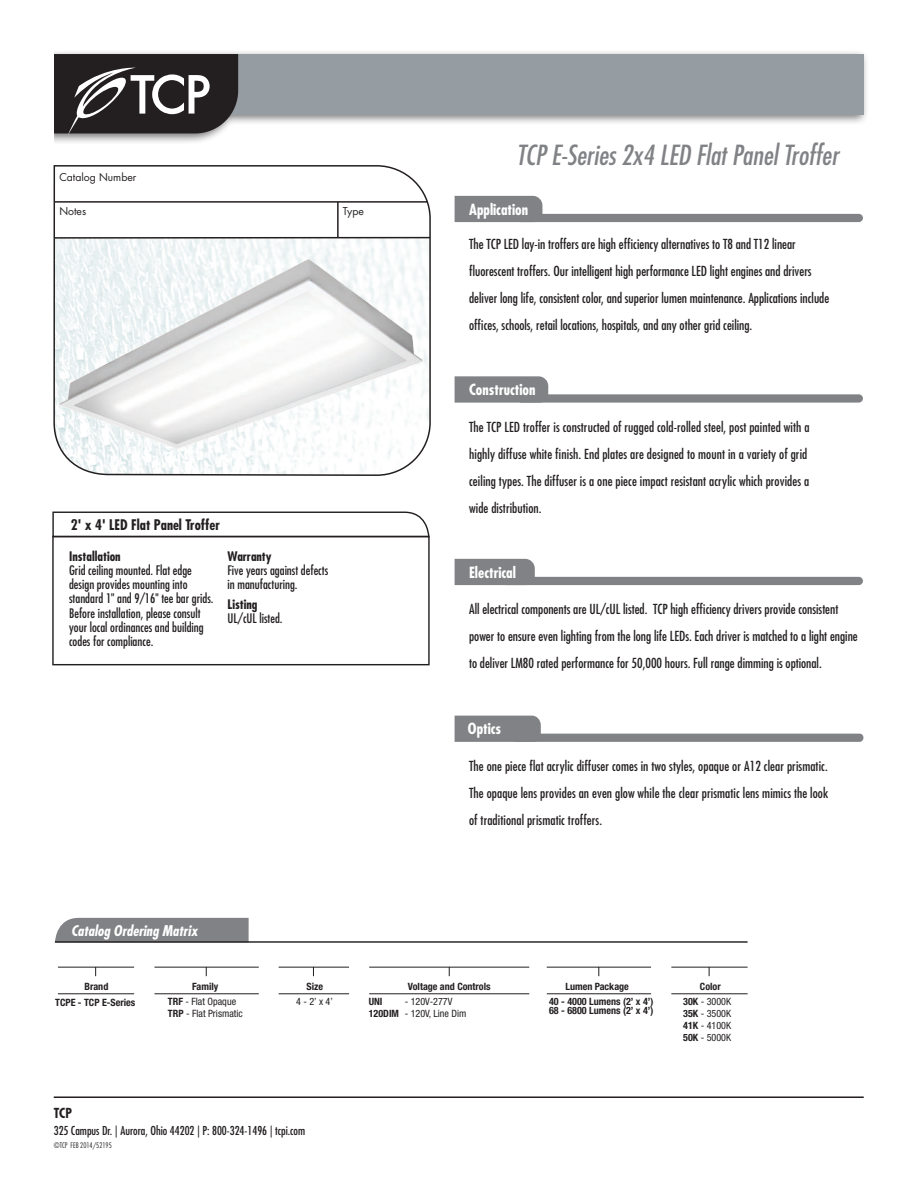
<style>
.page{position:relative;width:918px;height:1188px;background:#fff}
.page>*{position:absolute;margin:0;border:0;box-sizing:border-box;transform-origin:0 0}
.t1{font:italic condensed 27px "Futura Std";color:#808285}
.t2{font:700 condensed 15px "Futura Std";color:#fff}
.t3{font:italic 700 condensed 14.4px "Futura Std";color:#fff}
.t4{font:700 condensed 14.25px "Futura Std";color:#231f20}
.t5{font:condensed 13.5px/27px "Futura Std";color:#231f20}
.t6{font:700 condensed 13.5px "Futura Std";color:#231f20}
.t7{font:condensed 12.9px/14.2px "Futura Std";color:#231f20}
.t8{font:700 condensed 12.9px "Futura Std";color:#231f20}
.t9{font:condensed 12px "Futura Std";color:#231f20}
.t10{font:10.5px "Futura Std";color:#231f20}
.t11{font:700 condensed 10.05px/15px "Helvetica Neue LT Std";color:#231f20}
.t12{font:condensed 10.05px/12.1px "Helvetica Neue LT Std";color:#231f20}
.t13{font:300 condensed 7.5px "Futura Std";color:#231f20}
.s1{font-weight:700}
.s2{font-weight:400}
</style>
<div class="page">
<hr style="left:54px;top:1096px;width:810px;height:2px;background:#231f20">
<div style="left:42px;top:49px;width:827px;height:96px;background:#231f20;opacity:.6"></div>
<div style="left:74px;top:54px;width:790px;height:60px;background:#959ca2"></div>
<svg style="left:54px;top:54px;width:184px;height:81px;background:#474445"></svg>
<div style="left:14px;top:44px;width:40px;height:108px;background:#fff"></div>
<svg style="left:53px;top:165px;width:378px;height:83px"></svg>
<div style="left:455px;top:559px;width:80px;height:26px;background:#808285"></div>
<div style="left:502px;top:577px;width:361px;height:8px;background:#808285;border-radius:4px"></div>
<div style="left:455px;top:196px;width:87px;height:26px;background:#808285"></div>
<div style="left:517px;top:214px;width:346px;height:8px;background:#808285;border-radius:4px"></div>
<svg style="left:455px;top:376px;width:93px;height:27px;background:#848689"></svg>
<div style="left:517px;top:394px;width:346px;height:9px;background:#808285;border-radius:4px"></div>
<div style="left:455px;top:716px;width:86px;height:26px;background:#808285"></div>
<div style="left:512px;top:734px;width:351px;height:8px;background:#808285;border-radius:4px"></div>
<div style="left:52px;top:536px;width:378px;height:129px;border:1px solid #231f20"></div>
<svg style="left:52px;top:511px;width:378px;height:27px"></svg>
<div style="left:55px;top:918px;width:194px;height:23px;background:#808285"></div>
<hr style="left:55px;top:941px;width:693px;height:2px;background:#231f20">
<hr style="left:58px;top:967px;width:76px;height:1px;background:#231f20">
<hr style="left:58px;top:993px;width:76px;height:1px;background:#231f20">
<hr style="left:154px;top:967px;width:105px;height:1px;background:#231f20">
<hr style="left:154px;top:993px;width:105px;height:1px;background:#231f20">
<hr style="left:279px;top:967px;width:70px;height:1px;background:#231f20">
<hr style="left:279px;top:993px;width:70px;height:1px;background:#231f20">
<hr style="left:369px;top:967px;width:160px;height:1px;background:#231f20">
<hr style="left:369px;top:993px;width:160px;height:1px;background:#231f20">
<hr style="left:547px;top:967px;width:104px;height:1px;background:#231f20">
<hr style="left:547px;top:993px;width:104px;height:1px;background:#231f20">
<hr style="left:671px;top:967px;width:77px;height:1px;background:#231f20">
<hr style="left:671px;top:993px;width:77px;height:1px;background:#231f20">
<img style="left:53px;top:248px;width:378px;height:228px">
<p class="t10" style="left:59px;top:170px;width:78px">Catalog Number</p>
<p class="t10" style="left:59px;top:205px;width:28px">Notes</p>
<p class="t10" style="left:343px;top:205px;width:23px">Type</p>
<p class="t4" style="left:71px;top:516px;width:151px">2' x 4' LED Flat Panel Troffer</p>
<p class="t8" style="left:69px;top:548px;width:53px">Installation</p>
<p class="t7" style="left:69px;top:563px;width:146px">Grid ceiling mounted. Flat edge design provides mounting into standard 1" and 9/16" tee bar grids.<br>Before installation, please consult your local ordinances and building codes for compliance.</p>
<p class="t8" style="left:228px;top:548px;width:46px">Warranty</p>
<p class="t7" style="left:228px;top:563px;width:102px">Five years against defects in manufacturing.</p>
<p class="t8" style="left:228px;top:596px;width:31px">Listing</p>
<p class="t7" style="left:228px;top:611px;width:57px">UL/cUL listed.</p>
<p class="t3" style="left:71px;top:922px;width:128px">Catalog Ordering Matrix</p>
<h1 class="t1" style="left:516px;top:139px;width:324px">TCP E-Series 2x4 LED Flat Panel Troffer</h1>
<p class="t2" style="left:469px;top:200px;width:61px">Application</p>
<p class="t5" style="left:469px;top:231px;width:362px">The TCP LED lay-in troffers are high efficiency alternatives to T8 and T12 linear fluorescent troffers. Our intelligent high performance LED light engines and drivers deliver long life, consistent color, and superior lumen maintenance. Applications include offices, schools, retail locations, hospitals, and any other grid ceiling.</p>
<p class="t2" style="left:469px;top:380px;width:68px">Construction</p>
<p class="t5" style="left:469px;top:413px;width:342px">The TCP LED troffer is constructed of rugged cold-rolled steel, post painted with a highly diffuse white finish. End plates are designed to mount in a variety of grid ceiling types. The diffuser is a one piece impact resistant acrylic which provides a wide distribution.</p>
<p class="t2" style="left:469px;top:563px;width:48px">Electrical</p>
<p class="t5" style="left:469px;top:596px;width:390px">All electrical components are UL/cUL listed. TCP high efficiency drivers provide consistent power to ensure even lighting from the long life LEDs. Each driver is matched to a light engine to deliver LM80 rated performance for 50,000 hours. Full range dimming is optional.</p>
<p class="t2" style="left:468px;top:720px;width:35px">Optics</p>
<p class="t5" style="left:469px;top:752px;width:361px;text-align:justify">The one piece flat acrylic diffuser comes in two styles, opaque or A12 clear prismatic.<br>The opaque lens provides an even glow while the clear prismatic lens mimics the look of traditional prismatic troffers.</p>
<p class="t11" style="left:307px;top:978px;width:18px">Size</p>
<p class="t11" style="left:408px;top:978px;width:84px">Voltage and Controls</p>
<p class="t11" style="left:369px;top:993px;width:15px">UNI</p>
<p class="t11" style="left:84px;top:978px;width:25px">Brand</p>
<p class="t12" style="left:168px;top:978px;width:70px;line-height:15.9px;text-indent:24px"><span class="s1">Family<br>TRF</span> - Flat Opaque</p>
<p class="t12" style="left:168px;top:1008px;width:77px"><span class="s1">TRP</span> - Flat Prismatic</p>
<p class="t12" style="left:369px;top:995px;width:99px;text-indent:36px">- 120V-277V<br><span class="s1">120DIM</span> - 120V, Line Dim</p>
<p class="t11" style="left:55px;top:995px;width:82px">TCPE - TCP E-Series</p>
<p class="t12" style="left:296px;top:996px;width:38px">4 - 2’ x 4’</p>
<p class="t6" style="left:54px;top:1105px;width:20px">TCP</p>
<p class="t9" style="left:54px;top:1123px;width:253px">325 Campus Dr. | Aurora, Ohio 44202 | P: 800-324-1496 | tcpi.com</p>
<p class="t13" style="left:54px;top:1140px;width:60px">©TCP FEB 2014/52195</p>
<p class="t11" style="left:549px;top:978px;width:106px;text-indent:16px">Lumen Package<br>40 - 4000 Lumens (2’ x 4’)</p>
<p class="t11" style="left:549px;top:1002px;width:106px">68 - 6800 Lumens (2’ x 4’)</p>
<p class="t11" style="left:683px;top:978px;width:49px;text-indent:17px">Color<br>30K <span class="s2">- 3000K</span></p>
<p class="t12" style="left:683px;top:1007px;width:49px;text-align:justify"><span class="s1">35K</span> - 3500K <span class="s1">41K</span> - 4100K <span class="s1">50K</span> - 5000K</p>
</div>
